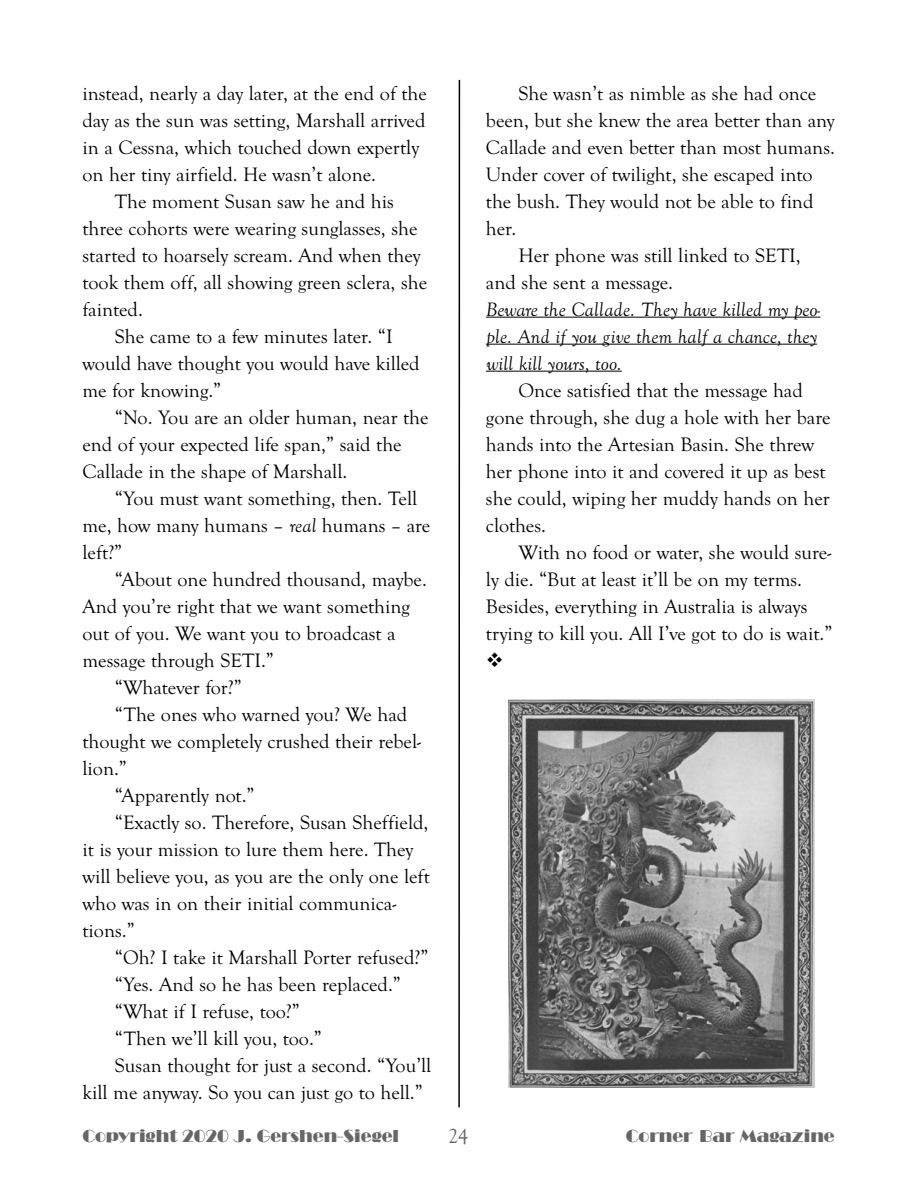
<style>
.page{position:relative;width:918px;height:1188px;background:#fff}
.page>*{position:absolute;margin:0;border:0;box-sizing:border-box;transform-origin:0 0}
.t1{font:21px "Goudy Old Style T";color:#666}
.t2{font:20.1px/27px "Goudy Old Style T";color:#000}
.t3{font:20.1px/27px "Goudy Old Style ITALIC";color:#000}
.t4{font:18px "Broadway";color:#666}
.s1{font-family:"Goudy Old Style ITALIC"}
</style>
<div class="page">
<hr style="left:486px;top:317px;width:331px;height:1px;background:#000">
<hr style="left:486px;top:344px;width:331px;height:1px;background:#000">
<hr style="left:486px;top:371px;width:136px;height:1px;background:#000">
<img style="left:508px;top:700px;width:306px;height:388px">
<hr style="left:458px;top:80px;width:2px;height:1027px;background:#000">
<p class="t2" style="left:82px;top:80px;width:346px">instead, nearly a day later, at the end of the</p>
<p class="t2" style="left:82px;top:107px;width:345px">day as the sun was setting, Marshall arrived</p>
<p class="t2" style="left:82px;top:134px;width:338px">in a Cessna, which touched down expertly</p>
<p class="t2" style="left:82px;top:161px;width:295px">on her tiny airfield. He wasn’t alone.</p>
<p class="t2" style="left:115px;top:188px;width:281px">The moment Susan saw he and his</p>
<p class="t2" style="left:82px;top:215px;width:336px">three cohorts were wearing sunglasses, she</p>
<p class="t2" style="left:82px;top:242px;width:340px">started to hoarsely scream. And when they</p>
<p class="t2" style="left:82px;top:269px;width:346px">took them off, all showing green sclera, she</p>
<p class="t2" style="left:82px;top:296px;width:62px">fainted.</p>
<p class="t2" style="left:115px;top:323px;width:279px">She came to a few minutes later. “I</p>
<p class="t2" style="left:82px;top:350px;width:339px">would have thought you would have killed</p>
<p class="t2" style="left:82px;top:377px;width:140px">me for knowing.”</p>
<p class="t2" style="left:115px;top:404px;width:315px">“No. You are an older human, near the</p>
<p class="t2" style="left:82px;top:431px;width:321px">end of your expected life span,” said the</p>
<p class="t2" style="left:82px;top:458px;width:266px">Callade in the shape of Marshall.</p>
<p class="t2" style="left:115px;top:485px;width:304px">“You must want something, then. Tell</p>
<p class="t2" style="left:82px;top:512px;width:349px">me, how many humans – <span class="s1">real</span> humans – are</p>
<p class="t2" style="left:82px;top:539px;width:41px">left?”</p>
<p class="t2" style="left:115px;top:566px;width:314px">“About one hundred thousand, maybe.</p>
<p class="t2" style="left:82px;top:593px;width:329px">And you’re right that we want something</p>
<p class="t2" style="left:82px;top:620px;width:315px">out of you. We want you to broadcast a</p>
<p class="t2" style="left:82px;top:647px;width:193px">message through SETI.”</p>
<p class="t2" style="left:115px;top:674px;width:129px">“Whatever for?”</p>
<p class="t2" style="left:115px;top:701px;width:294px">“The ones who warned you? We had</p>
<p class="t2" style="left:83px;top:728px;width:340px">thought we completely crushed their rebel-</p>
<p class="t2" style="left:82px;top:755px;width:46px">lion.”</p>
<p class="t2" style="left:115px;top:782px;width:141px">“Apparently not.”</p>
<p class="t2" style="left:115px;top:809px;width:315px">“Exactly so. Therefore, Susan Sheffield,</p>
<p class="t2" style="left:82px;top:836px;width:332px">it is your mission to lure them here. They</p>
<p class="t2" style="left:83px;top:863px;width:349px">will believe you, as you are the only one left</p>
<p class="t2" style="left:82px;top:890px;width:315px">who was in on their initial communica-</p>
<p class="t2" style="left:83px;top:917px;width:54px">tions.”</p>
<p class="t2" style="left:115px;top:944px;width:315px">“Oh? I take it Marshall Porter refused?”</p>
<p class="t2" style="left:115px;top:971px;width:288px">“Yes. And so he has been replaced.”</p>
<p class="t2" style="left:115px;top:998px;width:187px">“What if I refuse, too?”</p>
<p class="t2" style="left:115px;top:1025px;width:209px">“Then we’ll kill you, too.”</p>
<p class="t2" style="left:115px;top:1052px;width:318px">Susan thought for just a second. “You’ll</p>
<p class="t2" style="left:82px;top:1079px;width:342px">kill me anyway. So you can just go to hell.”</p>
<p class="t2" style="left:518px;top:80px;width:300px">She wasn’t as nimble as she had once</p>
<p class="t2" style="left:486px;top:107px;width:350px">been, but she knew the area better than any</p>
<p class="t2" style="left:486px;top:134px;width:351px">Callade and even better than most humans.</p>
<p class="t2" style="left:486px;top:161px;width:328px">Under cover of twilight, she escaped into</p>
<p class="t2" style="left:486px;top:188px;width:329px">the bush. They would not be able to find</p>
<p class="t2" style="left:486px;top:215px;width:32px">her.</p>
<p class="t2" style="left:518px;top:242px;width:284px">Her phone was still linked to SETI,</p>
<p class="t2" style="left:486px;top:269px;width:189px">and she sent a message.</p>
<p class="t3" style="left:486px;top:296px;width:336px">Beware the Callade. They have killed my peo&shy;ple. And if you give them half a chance, they will kill yours, too.</p>
<p class="t2" style="left:486px;top:377px;width:346px;text-indent:32px">Once satisfied that the message had gone through, she dug a hole with her bare hands into the Artesian Basin. She threw her phone into it and covered it up as best she could, wiping her muddy hands on her clothes.</p>
<p class="t2" style="left:486px;top:539px;width:348px;text-indent:32px">With no food or water, she would sure&shy;ly die. “But at least it’ll be on my terms.<br>Besides, everything in Australia is always trying to kill you. All I’ve got to do is wait.”</p>
<p class="t4" style="left:82px;top:1125px;width:318px">Copyright 2020 J. Gershen-Siegel</p>
<p class="t1" style="left:448px;top:1124px;width:22px">24</p>
<p class="t4" style="left:626px;top:1125px;width:210px">Corner Bar Magazine</p>
</div>
